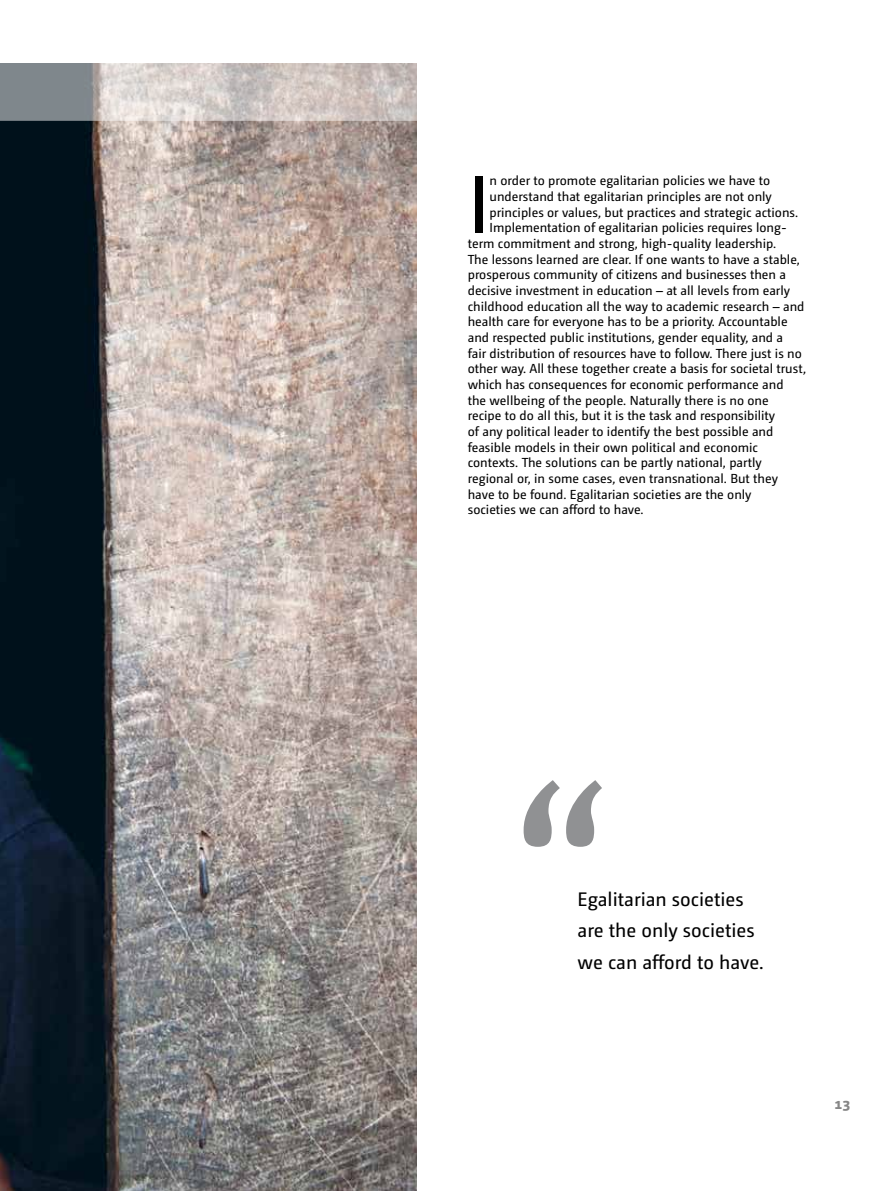
<style>
.page{position:relative;width:893px;height:1191px;background:#fff}
.page>*{position:absolute;margin:0;border:0;box-sizing:border-box;transform-origin:0 0}
.t1{font:80.7px "Camingo Dos";color:#000}
.t2{font:19.5px/31.3px "Camingo Dos";color:#000}
.t3{font:800 15px "Camingo Dos";color:#878787}
.t4{font:13.05px "Camingo Dos";color:#000}
</style>
<div class="page">
<img style="left:0;top:121px;width:417px;height:1070px">
<svg style="left:0;top:63px;width:417px;height:58px;background:#c0bbb9"></svg>
<svg style="left:524px;top:780px;width:78px;height:66px"></svg>
<h1 class="t1" style="left:468px;top:157px;width:23px">I</h1>
<p class="t4" style="left:489px;top:173px;width:282px">n order to promote egalitarian policies we have to</p>
<p class="t4" style="left:489px;top:189px;width:284px">understand that egalitarian principles are not only</p>
<p class="t4" style="left:489px;top:204px;width:310px">principles or values, but practices and strategic actions.</p>
<p class="t4" style="left:489px;top:220px;width:299px">Implementation of egalitarian policies requires long-</p>
<p class="t4" style="left:468px;top:236px;width:310px">term commitment and strong, high-quality leadership.</p>
<p class="t4" style="left:468px;top:251px;width:334px">The lessons learned are clear. If one wants to have a stable,</p>
<p class="t4" style="left:468px;top:267px;width:320px">prosperous community of citizens and businesses then a</p>
<p class="t4" style="left:468px;top:283px;width:324px">decisive investment in education – at all levels from early</p>
<p class="t4" style="left:468px;top:298px;width:338px">childhood education all the way to academic research – and</p>
<p class="t4" style="left:468px;top:314px;width:321px">health care for everyone has to be a priority. Accountable</p>
<p class="t4" style="left:468px;top:330px;width:317px">and respected public institutions, gender equality, and a</p>
<p class="t4" style="left:468px;top:345px;width:336px">fair distribution of resources have to follow. There just is no</p>
<p class="t4" style="left:468px;top:361px;width:340px">other way. All these together create a basis for societal trust,</p>
<p class="t4" style="left:468px;top:377px;width:317px">which has consequences for economic performance and</p>
<p class="t4" style="left:468px;top:392px;width:303px">the wellbeing of the people. Naturally there is no one</p>
<p class="t4" style="left:468px;top:408px;width:309px">recipe to do all this, but it is the task and responsibility</p>
<p class="t4" style="left:468px;top:424px;width:307px">of any political leader to identify the best possible and</p>
<p class="t4" style="left:468px;top:439px;width:292px">feasible models in their own political and economic</p>
<p class="t4" style="left:468px;top:455px;width:296px">contexts. The solutions can be partly national, partly</p>
<p class="t4" style="left:468px;top:471px;width:312px">regional or, in some cases, even transnational. But they</p>
<p class="t4" style="left:468px;top:486px;width:285px">have to be found. Egalitarian societies are the only</p>
<p class="t4" style="left:468px;top:502px;width:177px">societies we can afford to have.</p>
<h2 class="t2" style="left:578px;top:883px;width:188px">Egalitarian societies are the only societies we can afford to have.</h2>
<p class="t3" style="left:834px;top:1094px;width:17px">13</p>
</div>
